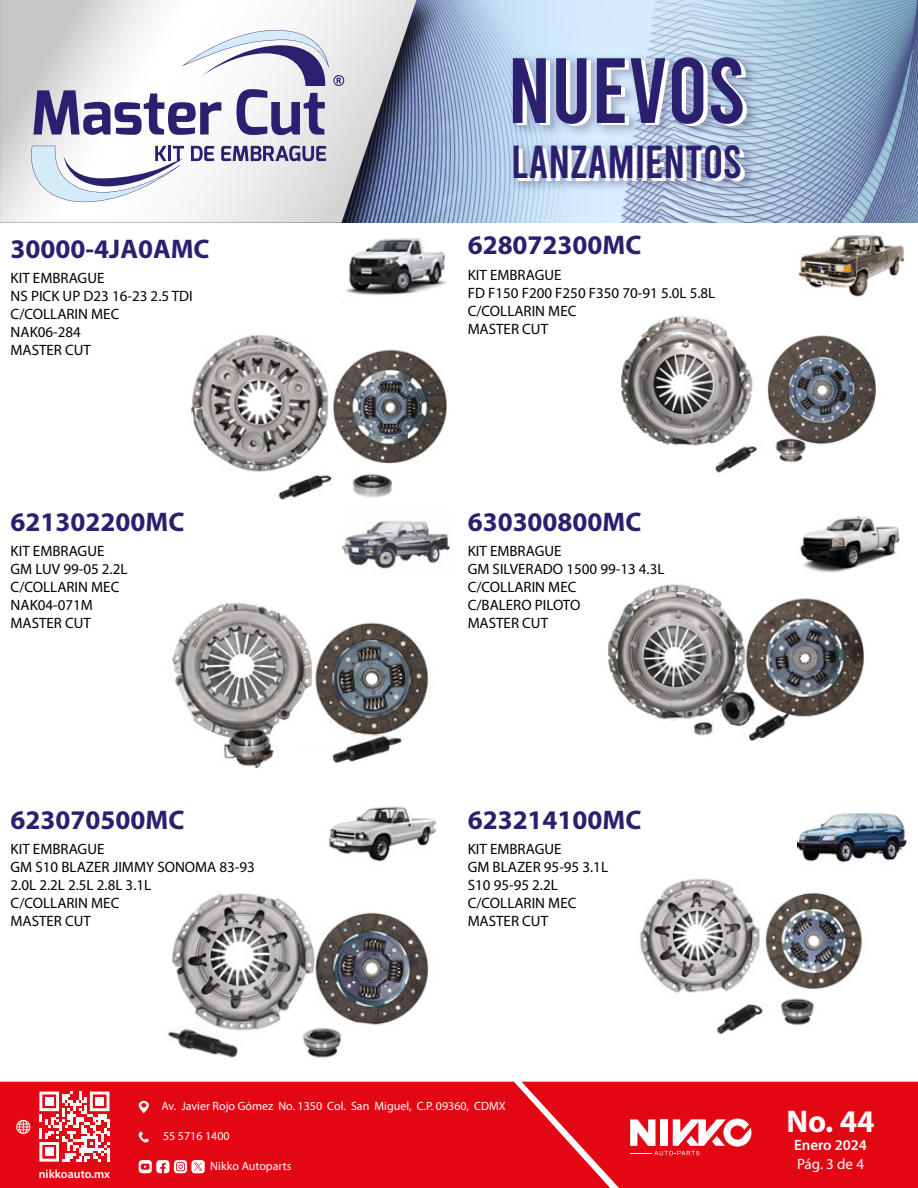
<style>
.page{position:relative;width:918px;height:1188px;background:#fff}
.page>*{position:absolute;margin:0;border:0;box-sizing:border-box;transform-origin:0 0}
.t1{font:92.4px "Bebas";color:#2a206f}
.t2{font:46.2px "Bebas";color:#2a206f}
.t3{font:700 31.5px "Myriad Pro";color:#fff}
.t4{font:700 27px "Myriad Pro";color:#2a206f}
.t5{font:15px/18px "Myriad Pro";color:#000}
.t6{font:600 15px "Myriad Pro";color:#fff}
.t7{font:15px "Myriad Pro";color:#fff}
.t8{font:12px "Myriad Pro";color:#fff}
.t9{font:600 12px "Myriad Pro";color:#fff}
</style>
<div class="page">
<div style="left:0;top:1082px;width:522px;height:106px;background:#e30613"></div>
<svg style="left:39px;top:1092px;width:70px;height:70px"></svg>
<div style="left:45px;top:1097px;width:8px;height:9px;background:#fff"></div>
<div style="left:95px;top:1097px;width:9px;height:9px;background:#fff"></div>
<div style="left:45px;top:1148px;width:8px;height:8px;background:#fff"></div>
<svg style="left:16px;top:1120px;width:14px;height:14px"></svg>
<svg style="left:139px;top:1101px;width:10px;height:12px"></svg>
<svg style="left:139px;top:1131px;width:10px;height:12px"></svg>
<svg style="left:139px;top:1160px;width:66px;height:13px"></svg>
<svg style="left:522px;top:1082px;width:396px;height:106px;background:#e41723"></svg>
<svg style="left:669px;top:0;width:249px;height:200px;background:#90acc8"></svg>
<svg style="left:450px;top:0;width:126px;height:223px;background:#afc9e3"></svg>
<img style="left:416px;top:0;width:34px;height:223px">
<svg style="left:0;top:0;width:416px;height:223px"></svg>
<img style="left:499px;top:35px;width:265px;height:162px">
<img style="left:508px;top:43px;width:251px;height:152px">
<svg style="left:27px;top:146px;width:157px;height:56px"></svg>
<svg style="left:191px;top:146px;width:23px;height:15px"></svg>
<svg style="left:221px;top:146px;width:105px;height:15px;background:#817ba6"></svg>
<svg style="left:33px;top:30px;width:311px;height:105px"></svg>
<img style="left:621px;top:316px;width:255px;height:157px">
<img style="left:798px;top:234px;width:107px;height:63px">
<img style="left:798px;top:813px;width:109px;height:50px">
<img style="left:640px;top:878px;width:222px;height:157px">
<img style="left:800px;top:515px;width:100px;height:58px">
<img style="left:608px;top:584px;width:256px;height:157px">
<img style="left:172px;top:603px;width:256px;height:166px">
<img style="left:342px;top:238px;width:105px;height:66px">
<img style="left:191px;top:335px;width:256px;height:165px">
<img style="left:172px;top:893px;width:257px;height:165px">
<img style="left:167px;top:1022px;width:77px;height:36px">
<img style="left:328px;top:806px;width:107px;height:56px">
<img style="left:342px;top:520px;width:108px;height:49px">
<h3 class="t4" style="left:11px;top:231px;width:201px">30000-4JA0AMC</h3>
<p class="t5" style="left:11px;top:269px;width:184px">KIT EMBRAGUE<br>NS PICK UP D23 16-23 2.5 TDI<br>C/COLLARIN MEC<br>NAK06-284<br>MASTER CUT</p>
<h3 class="t4" style="left:11px;top:504px;width:175px">621302200MC</h3>
<p class="t5" style="left:11px;top:542px;width:118px">KIT EMBRAGUE<br>GM LUV 99-05 2.2L<br>C/COLLARIN MEC<br>NAK04-071M<br>MASTER CUT</p>
<h1 class="t1" style="left:508px;top:44px;width:240px">NUEVOS</h1>
<h2 class="t2" style="left:511px;top:139px;width:233px">LANZAMIENTOS</h2>
<h3 class="t4" style="left:468px;top:228px;width:175px">628072300MC</h3>
<p class="t5" style="left:468px;top:265px;width:249px">KIT EMBRAGUE<br>FD F150 F200 F250 F350 70-91 5.0L 5.8L<br>C/COLLARIN MEC<br>MASTER CUT</p>
<h3 class="t4" style="left:468px;top:504px;width:175px">630300800MC</h3>
<p class="t5" style="left:468px;top:542px;width:198px">KIT EMBRAGUE<br>GM SILVERADO 1500 99-13 4.3L<br>C/COLLARIN MEC<br>C/BALERO PILOTO<br>MASTER CUT</p>
<h3 class="t4" style="left:11px;top:802px;width:175px">623070500MC</h3>
<p class="t5" style="left:11px;top:840px;width:246px">KIT EMBRAGUE<br>GM S10 BLAZER JIMMY SONOMA 83-93<br>2.0L 2.2L 2.5L 2.8L 3.1L<br>C/COLLARIN MEC<br>MASTER CUT</p>
<h3 class="t4" style="left:468px;top:802px;width:175px">623214100MC</h3>
<p class="t5" style="left:468px;top:840px;width:142px">KIT EMBRAGUE<br>GM BLAZER 95-95 3.1L<br>S10 95-95 2.2L<br>C/COLLARIN MEC<br>MASTER CUT</p>
<p class="t9" style="left:39px;top:1167px;width:73px">nikkoauto.mx</p>
<p class="t8" style="left:161px;top:1099px;width:346px">Av. Javier Rojo Gómez No. 1350 Col. San Miguel, C.P. 09360, CDMX</p>
<p class="t8" style="left:163px;top:1129px;width:68px">55 5716 1400</p>
<p class="t8" style="left:210px;top:1159px;width:83px">Nikko Autoparts</p>
<h3 class="t3" style="left:786px;top:1101px;width:90px">No. 44</h3>
<p class="t6" style="left:794px;top:1135px;width:74px">Enero 2024</p>
<p class="t7" style="left:797px;top:1155px;width:68px">Pág. 3 de 4</p>
</div>
